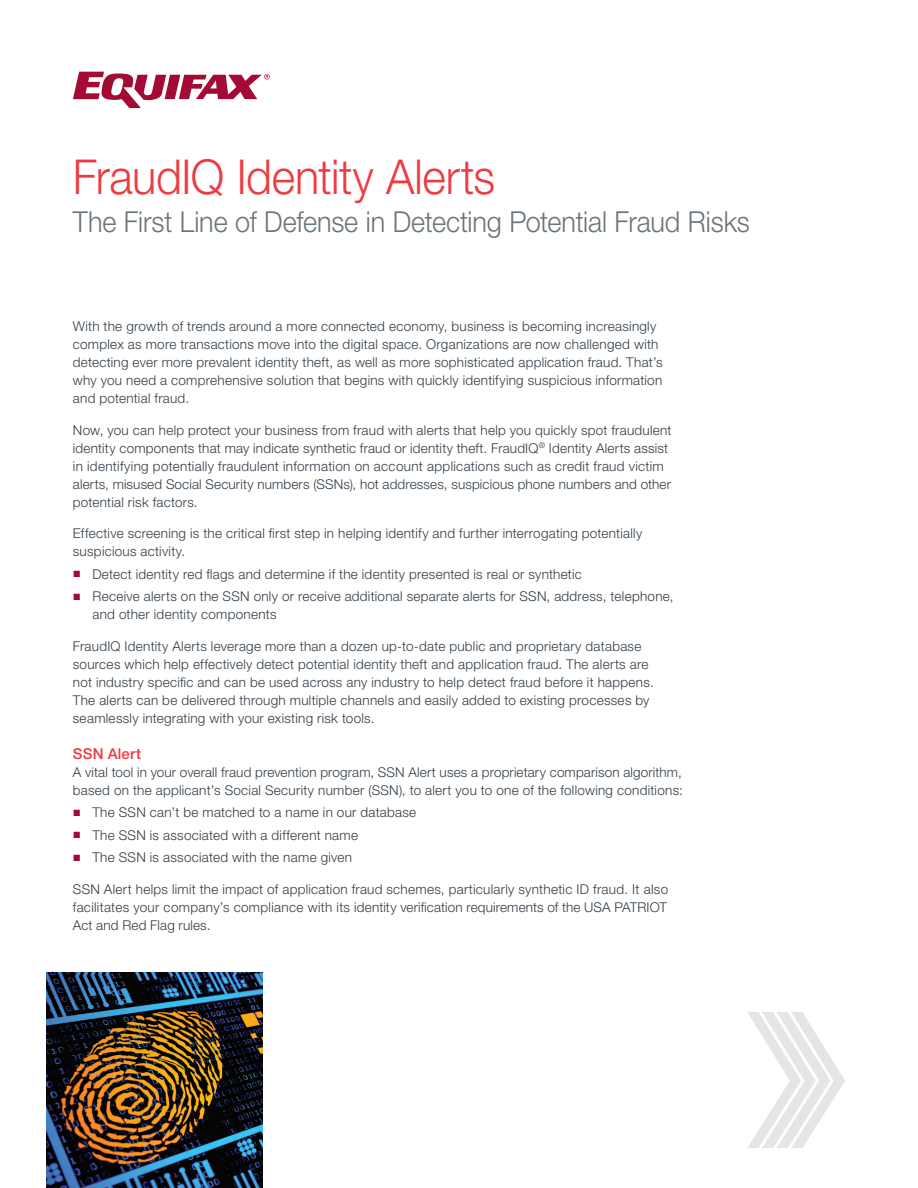
<style>
.page{position:relative;width:918px;height:1188px;background:#fff}
.page>*{position:absolute;margin:0;border:0;box-sizing:border-box;transform-origin:0 0}
.t1{font:300 48.15px "Helvetica Neue LT Std";letter-spacing:-.01em;color:#ee3a41;scale:.93 1}
.t2{font:300 28.95px "Helvetica Neue LT Std";letter-spacing:-.005em;color:#6a747b;scale:.93 1}
.t3{font:500 15px "Helvetica Neue LT Std";letter-spacing:.01em;color:#ee3a41}
.t4{font:300 13.5px/18px "Helvetica Neue LT Std";letter-spacing:.02em;color:#323d47}
.s1{font-family:"Arial";font-weight:400;color:#a30a34}
</style>
<div class="page">
<img style="left:46px;top:972px;width:216px;height:216px">
<svg style="left:73px;top:72px;width:197px;height:36px"></svg>
<svg style="left:747px;top:1012px;width:98px;height:136px"></svg>
<h1 class="t1" style="left:73px;top:148px;width:456px">FraudIQ Identity Alerts</h1>
<h2 class="t2" style="left:73px;top:204px;width:729px">The First Line of Defense in Detecting Potential Fraud Risks</h2>
<p class="t4" style="left:73px;top:317px;width:591px">With the growth of trends around a more connected economy, business is becoming increasingly complex as more transactions move into the digital space. Organizations are now challenged with detecting ever more prevalent identity theft, as well as more sophisticated application fraud. That’s why you need a comprehensive solution that begins with quickly identifying suspicious information and potential fraud.</p>
<p class="t4" style="left:73px;top:421px;width:600px">Now, you can help protect your business from fraud with alerts that help you quickly spot fraudulent identity components that may indicate synthetic fraud or identity theft. FraudIQ<sup>®</sup> Identity Alerts assist in identifying potentially fraudulent information on account applications such as credit fraud victim alerts, misused Social Security numbers (SSNs), hot addresses, suspicious phone numbers and other potential risk factors.</p>
<p class="t4" style="left:73px;top:524px;width:571px">Effective screening is the critical first step in helping identify and further interrogating potentially suspicious activity.</p>
<p class="t4" style="left:73px;top:565px;width:510px"><span class="s1">■</span> Detect identity red flags and determine if the identity presented is real or synthetic</p>
<p class="t4" style="left:92px;top:587px;width:583px;text-indent:-20px"><span class="s1">■</span> Receive alerts on the SSN only or receive additional separate alerts for SSN, address, telephone, and other identity components</p>
<p class="t4" style="left:73px;top:637px;width:582px">FraudIQ Identity Alerts leverage more than a dozen up-to-date public and proprietary database sources which help effectively detect potential identity theft and application fraud. The alerts are not industry specific and can be used across any industry to help detect fraud before it happens.<br>The alerts can be delivered through multiple channels and easily added to existing processes by seamlessly integrating with your existing risk tools.</p>
<p class="t3" style="left:73px;top:745px;width:70px">SSN Alert</p>
<p class="t4" style="left:73px;top:763px;width:611px">A vital tool in your overall fraud prevention program, SSN Alert uses a proprietary comparison algorithm, based on the applicant’s Social Security number (SSN), to alert you to one of the following conditions:</p>
<p class="t4" style="left:73px;top:803px;width:345px"><span class="s1">■</span> The SSN can’t be matched to a name in our database</p>
<p class="t4" style="left:73px;top:826px;width:287px"><span class="s1">■</span> The SSN is associated with a different name</p>
<p class="t4" style="left:73px;top:848px;width:281px"><span class="s1">■</span> The SSN is associated with the name given</p>
<p class="t4" style="left:73px;top:880px;width:597px;text-align:justify">SSN Alert helps limit the impact of application fraud schemes, particularly synthetic ID fraud. It also facilitates your company’s compliance with its identity verification requirements of the USA PATRIOT Act and Red Flag rules.</p>
</div>
